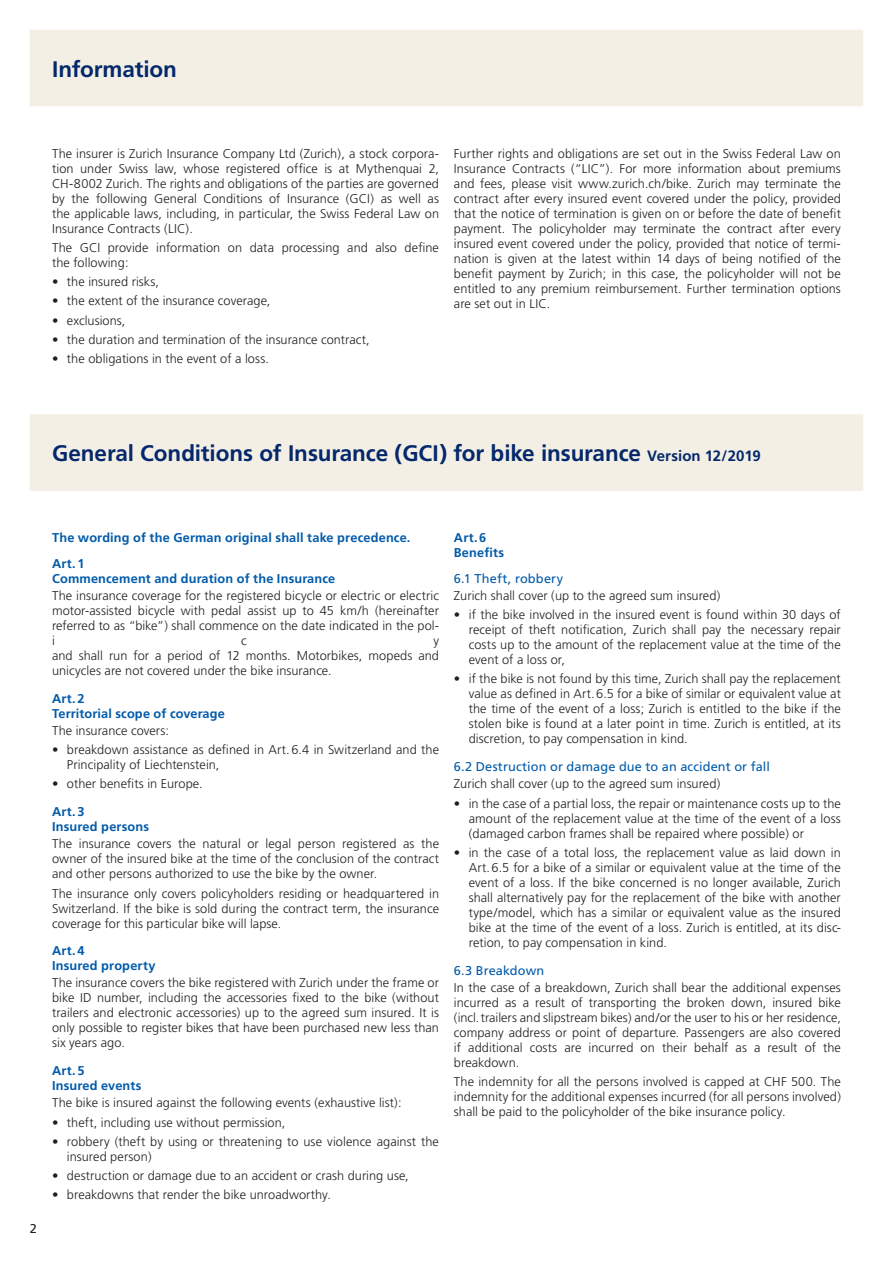
<style>
.page{position:relative;width:893px;height:1263px;background:#fff}
.page>*{position:absolute;margin:0;border:0;box-sizing:border-box;transform-origin:0 0}
.t1{font:700 22.5px "Frutiger";letter-spacing:-.005em;color:#04286b}
.t2{font:300 12.75px/15px "Frutiger";letter-spacing:.005em;color:#231f20;text-align:justify}
.t3{font:700 12.75px/15px "Frutiger";letter-spacing:.01em;color:#015aaa}
.t4{font:12.75px "Frutiger";letter-spacing:.01em;color:#015aaa}
.t5{font:12.75px "Frutiger";color:#231f20}
.s1{font-size:15px}
</style>
<div class="page">
<div style="left:30px;top:30px;width:833px;height:76px;background:#f3efe5"></div>
<div style="left:30px;top:414px;width:833px;height:77px;background:#f3efe5"></div>
<h1 class="t1" style="left:52px;top:56px;width:126px">Information</h1>
<p class="t2" style="left:52px;top:146px;width:388px">The insurer is Zurich Insurance Company Ltd (Zurich), a stock corpora&shy;tion under Swiss law, whose registered office is at Mythenquai 2, CH-8002 Zurich. The rights and obligations of the parties are governed by the following General Conditions of Insurance (GCI) as well as the applicable laws, including, in particular, the Swiss Federal Law on Insurance Contracts (LIC).</p>
<p class="t2" style="left:52px;top:240px;width:388px">The GCI provide information on data processing and also define the following:</p>
<p class="t2" style="left:52px;top:274px;width:109px">• the insured risks,</p>
<p class="t2" style="left:52px;top:294px;width:220px">• the extent of the insurance coverage,</p>
<p class="t2" style="left:52px;top:313px;width:75px">• exclusions,</p>
<p class="t2" style="left:52px;top:332px;width:319px">• the duration and termination of the insurance contract,</p>
<p class="t2" style="left:52px;top:351px;width:218px">• the obligations in the event of a loss.</p>
<p class="t2" style="left:454px;top:146px;width:388px">Further rights and obligations are set out in the Swiss Federal Law on Insurance Contracts (“LIC”). For more information about premiums and fees, please visit www.zurich.ch/bike. Zurich may terminate the contract after every insured event covered under the policy, provided that the notice of termination is given on or before the date of benefit payment. The policyholder may terminate the contract after every insured event covered under the policy, provided that notice of termi&shy;nation is given at the latest within 14 days of being notified of the benefit payment by Zurich; in this case, the policyholder will not be entitled to any premium reimbursement. Further termination options are set out in LIC.</p>
<h1 class="t1" style="left:52px;top:440px;width:710px">General Conditions of Insurance (GCI) for bike insurance <span class="s1">Version 12/2019</span></h1>
<p class="t5" style="left:30px;top:1221px;width:9px">2</p>
<p class="t3" style="left:52px;top:525px;width:360px;line-height:25.7px">The wording of the German original shall take precedence.<br>Art.1</p>
<p class="t3" style="left:52px;top:571px;width:285px">Commencement and duration of the Insurance</p>
<p class="t2" style="left:52px;top:588px;width:388px">The insurance coverage for the registered bicycle or electric or electric motor-assisted bicycle with pedal assist up to 45 km/h (hereinafter referred to as “bike”) shall commence on the date indicated in the pol&shy;i</p>
<p class="t2" style="left:241px;top:633px;width:7px">c</p>
<p class="t2" style="left:52px;top:633px;width:388px;text-indent:381px">y and shall run for a period of 12 months. Motorbikes, mopeds and unicycles are not covered under the bike insurance.</p>
<p class="t3" style="left:52px;top:691px;width:174px">Art.2<br>Territorial scope of coverage</p>
<p class="t2" style="left:52px;top:723px;width:119px">The insurance covers:</p>
<p class="t2" style="left:67px;top:742px;width:374px;text-indent:-15px">• breakdown assistance as defined in Art.6.4 in Switzerland and the<br>Principality of Liechtenstein,</p>
<p class="t2" style="left:52px;top:776px;width:152px">• other benefits in Europe.</p>
<p class="t3" style="left:52px;top:804px;width:99px">Art.3<br>Insured persons</p>
<p class="t2" style="left:52px;top:836px;width:388px">The insurance covers the natural or legal person registered as the owner of the insured bike at the time of the conclusion of the contract and other persons authorized to use the bike by the owner.</p>
<p class="t2" style="left:52px;top:885px;width:388px">The insurance only covers policyholders residing or headquartered in Switzerland. If the bike is sold during the contract term, the insurance coverage for this particular bike will lapse.</p>
<p class="t3" style="left:52px;top:943px;width:105px">Art.4<br>Insured property</p>
<p class="t2" style="left:52px;top:975px;width:388px">The insurance covers the bike registered with Zurich under the frame or bike ID number, including the accessories fixed to the bike (without trailers and electronic accessories) up to the agreed sum insured. It is only possible to register bikes that have been purchased new less than six years ago.</p>
<p class="t3" style="left:52px;top:1063px;width:91px">Art.5<br>Insured events</p>
<p class="t2" style="left:52px;top:1095px;width:351px">The bike is insured against the following events (exhaustive list):</p>
<p class="t2" style="left:52px;top:1114px;width:235px">• theft, including use without permission,</p>
<p class="t2" style="left:67px;top:1134px;width:374px;text-indent:-15px">• robbery (theft by using or threatening to use violence against the insured person)</p>
<p class="t2" style="left:52px;top:1168px;width:358px">• destruction or damage due to an accident or crash during use,</p>
<p class="t2" style="left:52px;top:1187px;width:280px">• breakdowns that render the bike unroadworthy.</p>
<p class="t3" style="left:454px;top:530px;width:52px">Art.6<br>Benefits</p>
<p class="t4" style="left:454px;top:571px;width:111px">6.1 Theft, robbery</p>
<p class="t2" style="left:454px;top:588px;width:268px">Zurich shall cover (up to the agreed sum insured)</p>
<p class="t2" style="left:469px;top:607px;width:374px;text-indent:-15px">• if the bike involved in the insured event is found within 30 days of receipt of theft notification, Zurich shall pay the necessary repair costs up to the amount of the replacement value at the time of the event of a loss or,</p>
<p class="t2" style="left:469px;top:671px;width:374px;text-indent:-15px">• if the bike is not found by this time, Zurich shall pay the replacement value as defined in Art.6.5 for a bike of similar or equivalent value at the time of the event of a loss; Zurich is entitled to the bike if the stolen bike is found at a later point in time. Zurich is entitled, at its discretion, to pay compensation in kind.</p>
<p class="t4" style="left:454px;top:759px;width:317px">6.2 Destruction or damage due to an accident or fall</p>
<p class="t2" style="left:454px;top:776px;width:268px">Zurich shall cover (up to the agreed sum insured)</p>
<p class="t2" style="left:469px;top:796px;width:374px;text-indent:-15px">• in the case of a partial loss, the repair or maintenance costs up to the amount of the replacement value at the time of the event of a loss (damaged carbon frames shall be repaired where possible) or</p>
<p class="t2" style="left:469px;top:845px;width:374px;text-indent:-15px">• in the case of a total loss, the replacement value as laid down in Art.6.5 for a bike of a similar or equivalent value at the time of the event of a loss. If the bike concerned is no longer available, Zurich shall alternatively pay for the replacement of the bike with another type/model, which has a similar or equivalent value as the insured bike at the time of the event of a loss. Zurich is entitled, at its disc&shy;retion, to pay compensation in kind.</p>
<p class="t4" style="left:454px;top:962px;width:92px">6.3 Breakdown</p>
<p class="t2" style="left:454px;top:980px;width:389px">In the case of a breakdown, Zurich shall bear the additional expenses incurred as a result of transporting the broken down, insured bike (incl.trailers and slipstream bikes) and/or the user to his or her residence, company address or point of departure. Passengers are also covered if additional costs are incurred on their behalf as a result of the breakdown.</p>
<p class="t2" style="left:454px;top:1074px;width:388px">The indemnity for all the persons involved is capped at CHF 500. The indemnity for the additional expenses incurred (for all persons involved) shall be paid to the policyholder of the bike insurance policy.</p>
</div>
